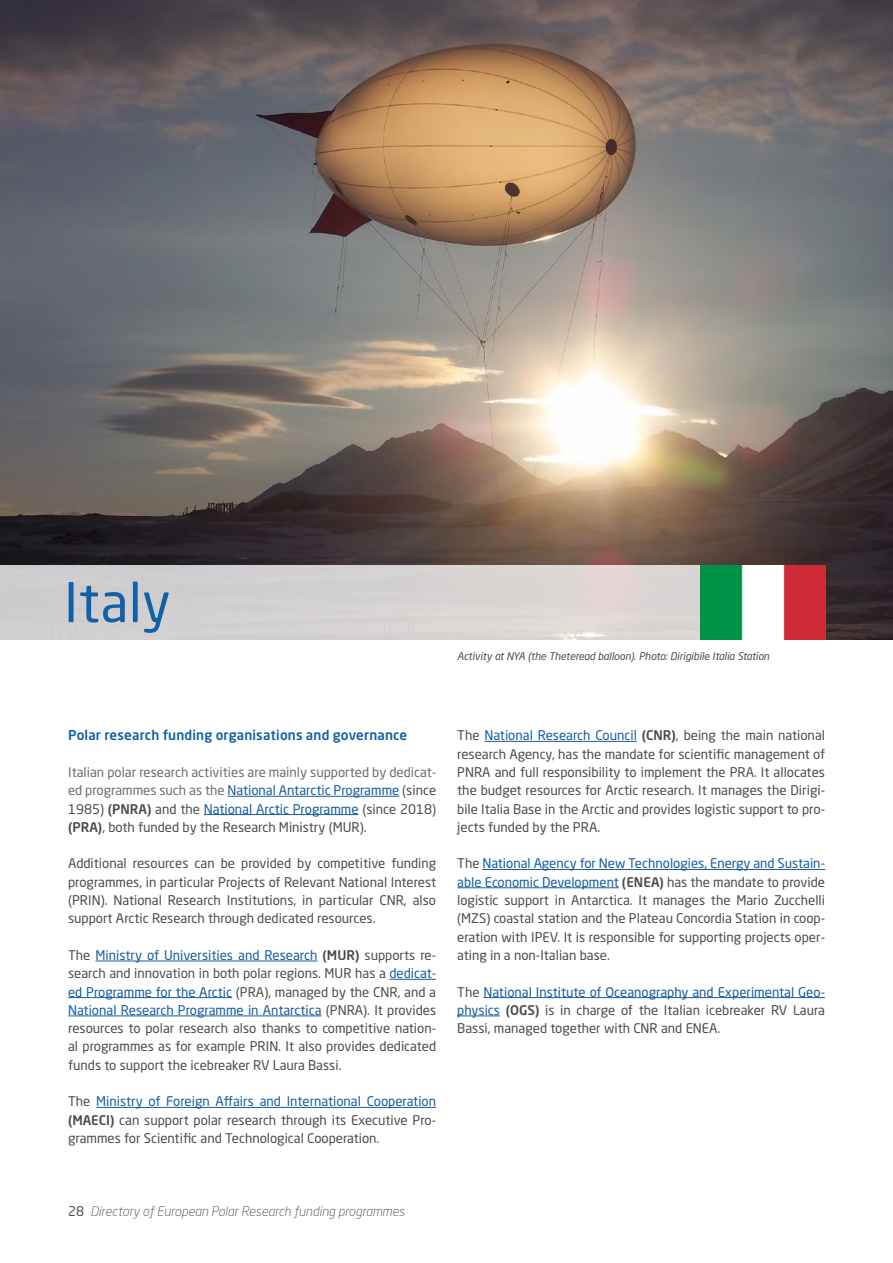
<style>
.page{position:relative;width:893px;height:1263px;background:#fff}
.page>*{position:absolute;margin:0;border:0;box-sizing:border-box;transform-origin:0 0}
.Head{font:54px "Neo Sans W1 G";letter-spacing:.005em;color:#1161a8}
.Subhead_2{font:500 13.5px "Neo Sans W1 G";letter-spacing:.01em;color:#1161a8}
.lauf{font:13.2px/18.3px "Neo Sans W1 G";color:#4b4c4d;text-align:justify}
.lauf-2{font:13.2px/18.3px "Neo Sans W1 G";color:#6c6d70;text-align:justify}
.t1{font:italic 300 13.2px "Neo Sans W1 G";color:#4b4c4d}
.Photo_Credit{font:italic 10.5px "Neo Sans W1 G";letter-spacing:-.01em;color:#4b4c4d}
.s1{color:#175d9e}
.s2{color:#4b4c4d}
.s3{font-weight:500;color:#4b4c4d}
.s4{font-weight:500}
.s5{font-weight:400;font-style:normal}
</style>
<div class="page">
<hr style="left:227px;top:796px;width:172px;height:1px;background:#175d9e">
<hr style="left:204px;top:814px;width:155px;height:1px;background:#175d9e">
<hr style="left:96px;top:960px;width:221px;height:1px;background:#175d9e">
<hr style="left:389px;top:979px;width:47px;height:1px;background:#175d9e">
<hr style="left:68px;top:997px;width:164px;height:1px;background:#175d9e">
<hr style="left:68px;top:1015px;width:254px;height:1px;background:#175d9e">
<hr style="left:96px;top:1107px;width:340px;height:1px;background:#175d9e">
<hr style="left:484px;top:741px;width:153px;height:1px;background:#175d9e">
<hr style="left:482px;top:869px;width:343px;height:1px;background:#175d9e">
<hr style="left:457px;top:887px;width:162px;height:1px;background:#175d9e">
<hr style="left:483px;top:997px;width:342px;height:1px;background:#175d9e">
<hr style="left:457px;top:1015px;width:43px;height:1px;background:#175d9e">
<img style="left:0;top:0;width:893px;height:640px">
<svg style="left:0;top:565px;width:701px;height:75px;background:#d5d1d1"></svg>
<img style="left:701px;top:565px;width:124px;height:75px">
<p class="Head" style="left:64px;top:569px;width:108px">Italy</p>
<p class="Photo_Credit" style="left:457px;top:650px;width:314px">Activity at NYA (the Theteread balloon). Photo: Dirigibile Italia Station</p>
<p class="Subhead_2" style="left:68px;top:727px;width:341px">Polar research funding organisations and governance</p>
<p class="lauf-2" style="left:68px;top:763px;width:370px">Italian polar research activities are mainly supported by dedicat&shy;ed programmes such as the <span class="s1">National Antarctic Programme</span> <span class="s2">(since 1985)</span> <span class="s3">(PNRA)</span> <span class="s2">and the</span> <span class="s1">National Arctic Programme</span> <span class="s2">(since 2018) </span><span class="s3">(PRA)</span><span class="s2">, both funded by the Research Ministry (MUR).</span></p>
<p class="lauf" style="left:68px;top:854px;width:370px">Additional resources can be provided by competitive funding programmes, in particular Projects of Relevant National Interest (PRIN). National Research Institutions, in particular CNR, also support Arctic Research through dedicated resources.</p>
<p class="lauf" style="left:68px;top:946px;width:370px">The <span class="s1">Ministry of Universities and Research</span> <span class="s4">(MUR)</span> supports re&shy;search and innovation in both polar regions. MUR has a <span class="s1">dedicat&shy;ed Programme for the Arctic</span> (PRA), managed by the CNR, and a <span class="s1">National Research Programme in Antarctica</span> (PNRA). It provides resources to polar research also thanks to competitive nation&shy;al programmes as for example PRIN. It also provides dedicated funds to support the icebreaker RV Laura Bassi.</p>
<p class="lauf" style="left:68px;top:1092px;width:370px">The <span class="s1">Ministry of Foreign Affairs and International Cooperation </span><span class="s4">(MAECI)</span> can support polar research through its Executive Pro&shy;grammes for Scientific and Technological Cooperation.</p>
<p class="lauf" style="left:457px;top:726px;width:369px">The <span class="s1">National Research Council</span> <span class="s4">(CNR)</span>, being the main national research Agency, has the mandate for scientific management of PNRA and full responsibility to implement the PRA. It allocates the budget resources for Arctic research. It manages the Dirigi&shy;bile Italia Base in the Arctic and provides logistic support to pro&shy;jects funded by the PRA.</p>
<p class="lauf" style="left:457px;top:854px;width:369px">The <span class="s1">National Agency for New Technologies, Energy and Sustain&shy;able Economic Development</span> <span class="s4">(ENEA)</span> has the mandate to provide logistic support in Antarctica. It manages the Mario Zucchelli (MZS) coastal station and the Plateau Concordia Station in coop&shy;eration with IPEV. It is responsible for supporting projects oper&shy;ating in a non-Italian base.</p>
<p class="lauf" style="left:457px;top:982px;width:369px">The <span class="s1">National Institute of Oceanography and Experimental Geo&shy;physics</span> <span class="s4">(OGS)</span> is in charge of the Italian icebreaker RV Laura Bassi, managed together with CNR and ENEA.</p>
<p class="t1" style="left:68px;top:1203px;width:338px"><span class="s5">28</span> Directory of European Polar Research funding programmes</p>
</div>
